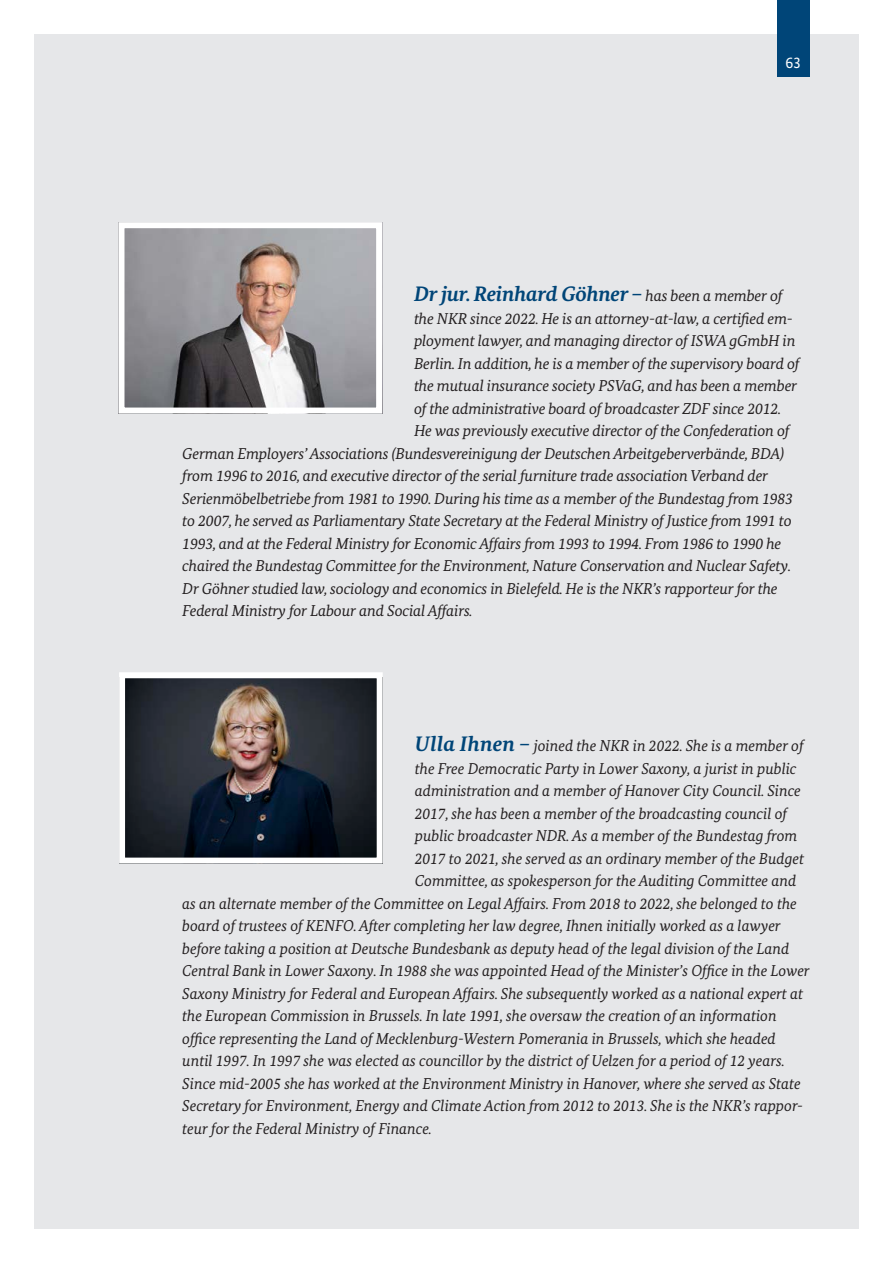
<style>
.page{position:relative;width:893px;height:1263px;background:#fff}
.page>*{position:absolute;margin:0;border:0;box-sizing:border-box;transform-origin:0 0}
.t1{font:italic 700 21px "Bundes Serif";letter-spacing:-.01em;color:#004578}
.t2{font:italic 15.75px "Bundes Serif";letter-spacing:-.005em;color:#231f20}
.t3{font:15.75px "Bundes Sans";color:#fff}
.s1{font-weight:400;font-size:15.75px;color:#231f20}
.s2{font-weight:700;font-size:21px;color:#004578}
</style>
<div class="page">
<div style="left:34px;top:34px;width:825px;height:1195px;background:#e6e7e9"></div>
<div style="left:777px;top:0;width:33px;height:77px;background:#004578"></div>
<img style="left:125px;top:229px;width:250px;height:178px">
<div style="left:118px;top:222px;width:264px;height:192px;border:6px solid #fff"></div>
<img style="left:126px;top:679px;width:250px;height:178px">
<div style="left:119px;top:672px;width:264px;height:192px;border:6px solid #fff"></div>
<p class="t3" style="left:785px;top:54px;width:17px">63</p>
<h1 class="t1" style="left:414px;top:281px;width:370px">Dr jur. Reinhard Göhner – <span class="s1">has been a member of</span></h1>
<p class="t2" style="left:414px;top:309px;width:380px">the NKR since 2022. He is an attorney-at-law, a certified em-</p>
<p class="t2" style="left:414px;top:331px;width:383px">ployment lawyer, and managing director of ISWA gGmbH in</p>
<p class="t2" style="left:414px;top:354px;width:387px">Berlin. In addition, he is a member of the supervisory board of</p>
<p class="t2" style="left:414px;top:376px;width:384px">the mutual insurance society PSVaG, and has been a member</p>
<p class="t2" style="left:414px;top:399px;width:369px">of the administrative board of broadcaster ZDF since 2012.</p>
<p class="t2" style="left:414px;top:421px;width:377px">He was previously executive director of the Confederation of</p>
<p class="t2" style="left:182px;top:444px;width:603px">German Employers’ Associations (Bundesvereinigung der Deutschen Arbeitgeberverbände, BDA)</p>
<p class="t2" style="left:182px;top:466px;width:587px">from 1996 to 2016, and executive director of the serial furniture trade association Verband der</p>
<p class="t2" style="left:182px;top:489px;width:612px">Serienmöbelbetriebe from 1981 to 1990. During his time as a member of the Bundestag from 1983</p>
<p class="t2" style="left:182px;top:511px;width:611px">to 2007, he served as Parliamentary State Secretary at the Federal Ministry of Justice from 1991 to</p>
<p class="t2" style="left:182px;top:534px;width:600px">1993, and at the Federal Ministry for Economic Affairs from 1993 to 1994. From 1986 to 1990 he</p>
<p class="t2" style="left:182px;top:556px;width:610px">chaired the Bundestag Committee for the Environment, Nature Conservation and Nuclear Safety.</p>
<p class="t2" style="left:182px;top:579px;width:597px">Dr Göhner studied law, sociology and economics in Bielefeld. He is the NKR’s rapporteur for the</p>
<p class="t2" style="left:182px;top:601px;width:292px">Federal Ministry for Labour and Social Affairs.</p>
<p class="t2" style="left:415px;top:736px;width:390px"><span class="s2">Ulla Ihnen –</span> joined the NKR in 2022. She is a member of</p>
<p class="t2" style="left:415px;top:759px;width:383px">the Free Democratic Party in Lower Saxony, a jurist in public</p>
<p class="t2" style="left:415px;top:781px;width:387px">administration and a member of Hanover City Council. Since</p>
<p class="t2" style="left:415px;top:803px;width:374px">2017, she has been a member of the broadcasting council of</p>
<p class="t2" style="left:415px;top:826px;width:384px">public broadcaster NDR. As a member of the Bundestag from</p>
<p class="t2" style="left:415px;top:849px;width:391px">2017 to 2021, she served as an ordinary member of the Budget</p>
<p class="t2" style="left:415px;top:871px;width:383px">Committee, as spokesperson for the Auditing Committee and</p>
<p class="t2" style="left:182px;top:894px;width:616px">as an alternate member of the Committee on Legal Affairs. From 2018 to 2022, she belonged to the</p>
<p class="t2" style="left:182px;top:916px;width:600px">board of trustees of KENFO. After completing her law degree, Ihnen initially worked as a lawyer</p>
<p class="t2" style="left:182px;top:938px;width:608px">before taking a position at Deutsche Bundesbank as deputy head of the legal division of the Land</p>
<p class="t2" style="left:182px;top:961px;width:629px">Central Bank in Lower Saxony. In 1988 she was appointed Head of the Minister’s Office in the Lower</p>
<p class="t2" style="left:182px;top:984px;width:622px">Saxony Ministry for Federal and European Affairs. She subsequently worked as a national expert at</p>
<p class="t2" style="left:182px;top:1006px;width:596px">the European Commission in Brussels. In late 1991, she oversaw the creation of an information</p>
<p class="t2" style="left:182px;top:1028px;width:595px">office representing the Land of Mecklenburg-Western Pomerania in Brussels, which she headed</p>
<p class="t2" style="left:182px;top:1051px;width:604px">until 1997. In 1997 she was elected as councillor by the district of Uelzen for a period of 12 years.</p>
<p class="t2" style="left:182px;top:1074px;width:620px">Since mid-2005 she has worked at the Environment Ministry in Hanover, where she served as State</p>
<p class="t2" style="left:182px;top:1096px;width:622px">Secretary for Environment, Energy and Climate Action from 2012 to 2013. She is the NKR’s rappor-</p>
<p class="t2" style="left:182px;top:1118px;width:251px">teur for the Federal Ministry of Finance.</p>
</div>
